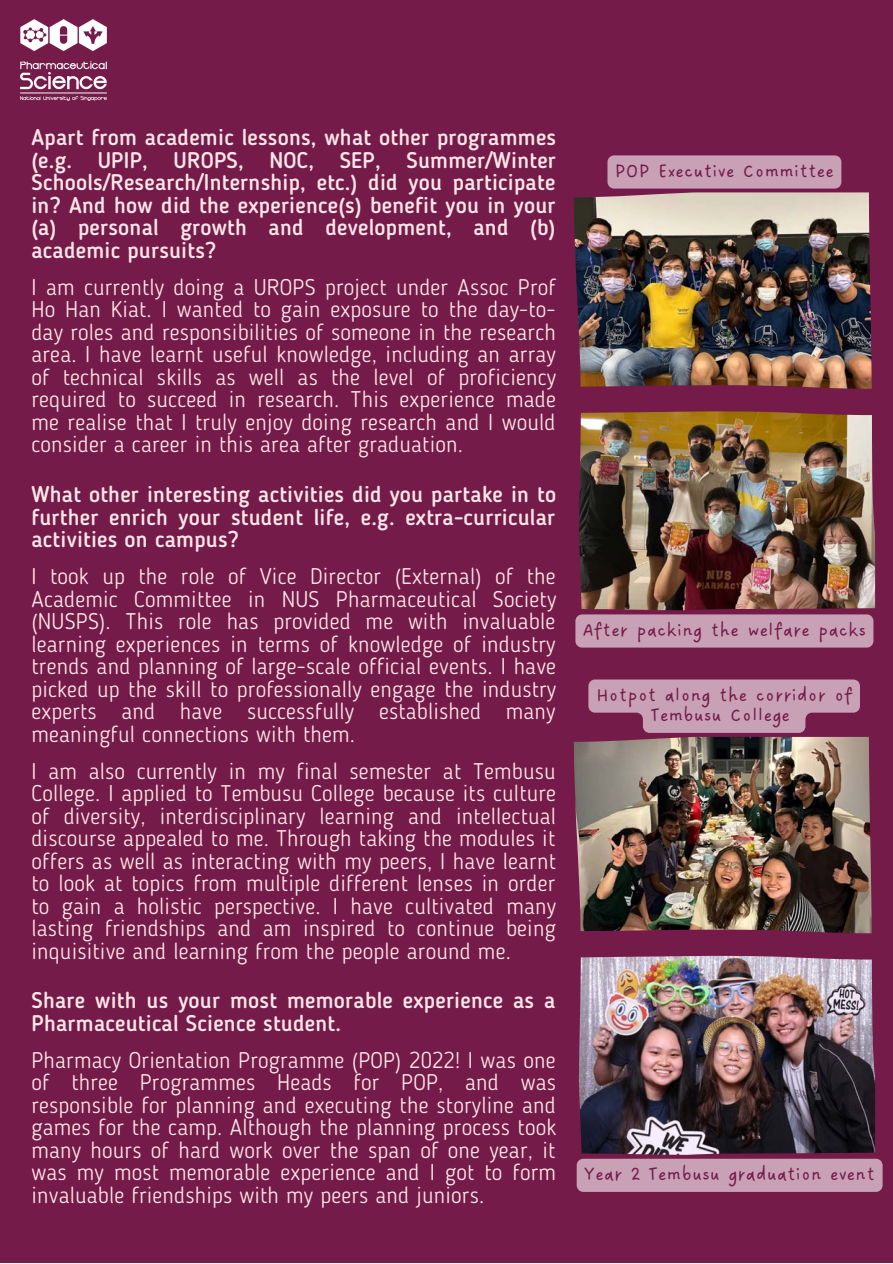
<style>
.page{position:relative;width:893px;height:1264px;background:#fff}
.page>*{position:absolute;margin:0;border:0;box-sizing:border-box;transform-origin:0 0}
.t1{font:300 22.5px/22.5px "Blogger Sans";letter-spacing:.01em;color:#ffe6e8;text-align:justify}
.t2{font:500 22.5px/22.5px "Blogger Sans";letter-spacing:.01em;color:#ffe6e8;text-align:justify}
.t3{font:20.25px/20.2px "DO Sans Regular Alt";letter-spacing:.01em;color:#741b49;text-align:center}
</style>
<div class="page">
<div style="left:0;top:0;width:892px;height:1262px;background:#741b49"></div>
<img style="left:21px;top:20px;width:85px;height:80px">
<img style="left:573px;top:192px;width:298px;height:197px">
<img style="left:579px;top:411px;width:296px;height:199px">
<img style="left:573px;top:737px;width:298px;height:196px">
<img style="left:579px;top:955px;width:296px;height:199px">
<div style="left:575px;top:614px;width:298px;height:33px;background:#c9a1b6"></div>
<div style="left:607px;top:155px;width:234px;height:33px;background:#c9a1b6"></div>
<svg style="left:588px;top:679px;width:271px;height:54px"></svg>
<div style="left:576px;top:1158px;width:306px;height:33px;background:#c9a1b6"></div>
<p class="t2" style="left:31px;top:128px;width:526px">Apart from academic lessons, what other programmes (e.g. UPIP, UROPS, NOC, SEP, Summer/Winter Schools/Research/Internship, etc.) did you participate in? And how did the experience(s) benefit you in your (a) personal growth and development, and (b) academic pursuits?</p>
<p class="t1" style="left:31px;top:278px;width:526px">I am currently doing a UROPS project under Assoc Prof Ho Han Kiat. I wanted to gain exposure to the day-to&shy;day roles and responsibilities of someone in the research area. I have learnt useful knowledge, including an array of technical skills as well as the level of proficiency required to succeed in research. This experience made me realise that I truly enjoy doing research and I would consider a career in this area after graduation.</p>
<p class="t2" style="left:31px;top:485px;width:526px">What other interesting activities did you partake in to further enrich your student life, e.g. extra-curricular activities on campus?</p>
<p class="t1" style="left:31px;top:567px;width:526px">I took up the role of Vice Director (External) of the Academic Committee in NUS Pharmaceutical Society (NUSPS). This role has provided me with invaluable learning experiences in terms of knowledge of industry trends and planning of large-scale official events. I have picked up the skill to professionally engage the industry experts and have successfully established many meaningful connections with them.</p>
<p class="t1" style="left:31px;top:761px;width:526px">I am also currently in my final semester at Tembusu College. I applied to Tembusu College because its culture of diversity, interdisciplinary learning and intellectual discourse appealed to me. Through taking the modules it offers as well as interacting with my peers, I have learnt to look at topics from multiple different lenses in order to gain a holistic perspective. I have cultivated many lasting friendships and am inspired to continue being inquisitive and learning from the people around me.</p>
<p class="t2" style="left:31px;top:991px;width:525px">Share with us your most memorable experience as a<br>Pharmaceutical Science student.</p>
<p class="t1" style="left:31px;top:1050px;width:526px">Pharmacy Orientation Programme (POP) 2022! I was one of three Programmes Heads for POP, and was responsible for planning and executing the storyline and games for the camp. Although the planning process took many hours of hard work over the span of one year, it was my most memorable experience and I got to form invaluable friendships with my peers and juniors.</p>
<p class="t3" style="left:615px;top:162px;width:220px">POP Executive Committee</p>
<p class="t3" style="left:582px;top:621px;width:284px">After packing the welfare packs</p>
<p class="t3" style="left:595px;top:686px;width:258px">Hotpot along the corridor of<br>Tembusu College</p>
<p class="t3" style="left:584px;top:1165px;width:292px">Year 2 Tembusu graduation event</p>
</div>
